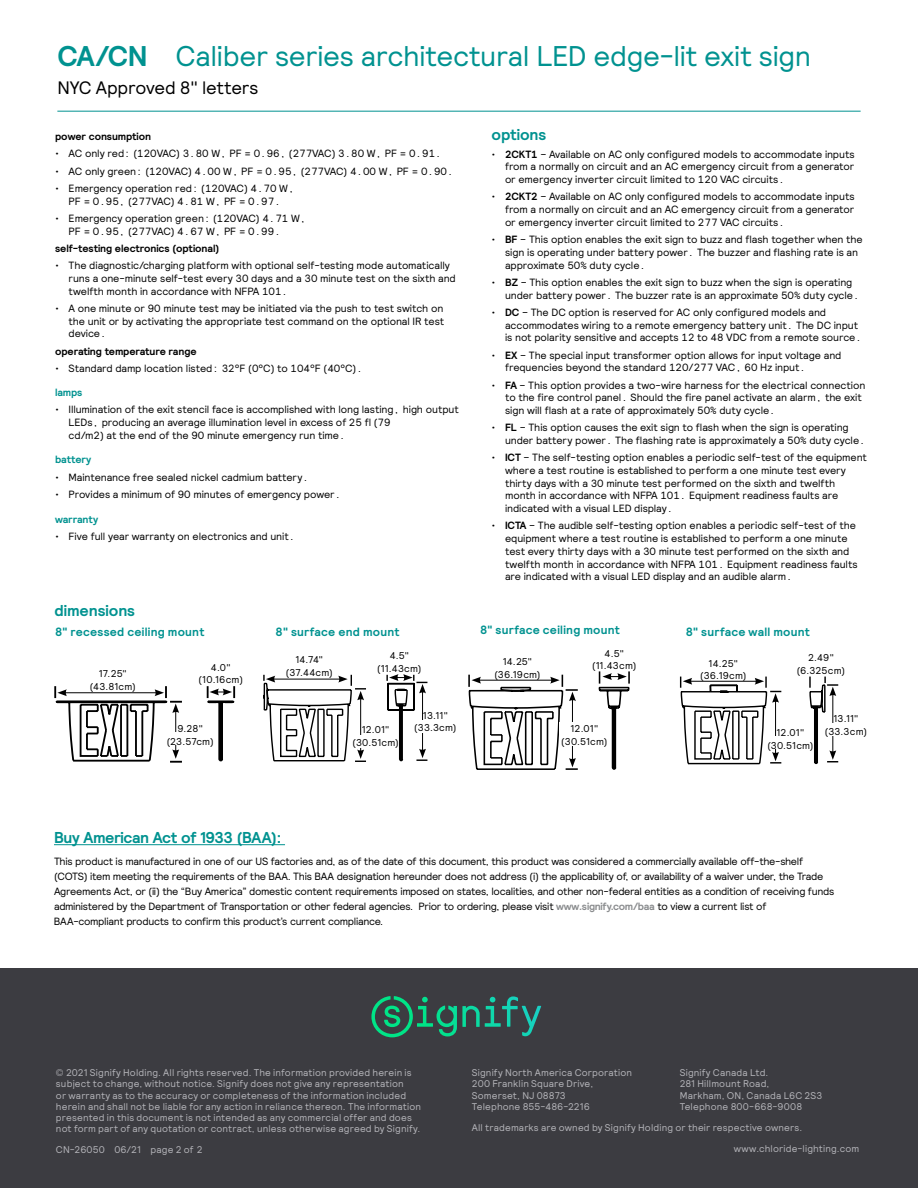
<style>
.page{position:relative;width:918px;height:1188px;background:#fff}
.page>*{position:absolute;margin:0;border:0;box-sizing:border-box;transform-origin:0 0}
.t1{font:28.5px "Signify Relative";letter-spacing:-.01em;color:#009290}
.t2{font:18px "Signify Relative";letter-spacing:-.01em;color:#000}
.t3{font:700 15.75px "Signify Relative";letter-spacing:-.015em;color:#009290}
.t4{font:700 12px "Signify Relative";letter-spacing:.02em;color:#009290}
.t5{font:10.5px/12.8px "Signify Relative";letter-spacing:-.01em;color:#000}
.t6{font:10.5px/15px "Signify Relative";letter-spacing:-.03em;color:#000}
.t7{font:700 10.5px "Signify Relative";letter-spacing:-.01em;color:#000}
.t8{font:700 10.5px "Signify Relative";letter-spacing:-.01em;color:#009290}
.t9{font:9.9px/12.8px "Signify Relative";letter-spacing:.025em;color:#000;text-align:center}
.t10{font:9.75px/11.2px "Signify Relative";letter-spacing:.015em;color:#b4b4b9}
.s1{font-weight:700}
.s2{font-weight:700;color:#8a8c8e}
</style>
<div class="page">
<svg style="left:54px;top:686px;width:181px;height:77px"></svg>
<div style="left:169px;top:733px;width:25px;height:12px;background:#fff"></div>
<svg style="left:263px;top:674px;width:164px;height:88px"></svg>
<div style="left:413px;top:720px;width:24px;height:13px;background:#fff"></div>
<svg style="left:680px;top:677px;width:158px;height:87px"></svg>
<div style="left:825px;top:723px;width:24px;height:13px;background:#fff"></div>
<div style="left:769px;top:736px;width:24px;height:13px;background:#fff"></div>
<svg style="left:468px;top:671px;width:162px;height:99px"></svg>
<div style="left:560px;top:722px;width:49px;height:24px;background:#fff"></div>
<hr style="left:57px;top:111px;width:804px;height:1px;background:#009290">
<div style="left:0;top:969px;width:918px;height:219px;background:#3c3c41"></div>
<hr style="left:54px;top:844px;width:231px;height:1px;background:#009290">
<svg style="left:371px;top:996px;width:167px;height:41px"></svg>
<h1 class="t1" style="left:57px;top:37px;width:755px"><span class="s1">CA/CN</span> Caliber series architectural LED edge-lit exit sign</h1>
<h2 class="t2" style="left:57px;top:76px;width:203px">NYC Approved 8" letters</h2>
<p class="t7" style="left:55px;top:130px;width:97px">power consumption</p>
<p class="t5" style="left:55px;top:147px;width:388px">• AC only red: (120VAC) 3.80 W, PF = 0.96, (277VAC) 3.80 W, PF = 0.91.</p>
<p class="t5" style="left:55px;top:164px;width:400px">• AC only green: (120VAC) 4.00 W, PF = 0.95, (277VAC) 4.00 W, PF = 0.90.</p>
<p class="t5" style="left:55px;top:182px;width:241px;text-align:center">• Emergency operation red: (120VAC) 4.70 W,<br>PF = 0.95, (277VAC) 4.81 W, PF = 0.97.</p>
<p class="t5" style="left:69px;top:212px;width:239px;text-indent:-14px">• Emergency operation green: (120VAC) 4.71 W,<br>PF = 0.95, (277VAC) 4.67 W, PF = 0.99.</p>
<p class="t7" style="left:55px;top:241px;width:166px">self-testing electronics (optional)</p>
<p class="t5" style="left:69px;top:259px;width:389px;text-indent:-14px">• The diagnostic/charging platform with optional self-testing mode automatically runs a one-minute self-test every 30 days and a 30 minute test on the sixth and twelfth month in accordance with NFPA 101.</p>
<p class="t5" style="left:69px;top:302px;width:377px;text-align:justify;text-indent:-14px">• A one minute or 90 minute test may be initiated via the push to test switch on the unit or by activating the appropriate test command on the optional IR test device.</p>
<p class="t7" style="left:55px;top:344px;width:143px">operating temperature range</p>
<p class="t5" style="left:55px;top:362px;width:309px">• Standard damp location listed: 32°F (0°C) to 104°F (40°C).</p>
<p class="t8" style="left:55px;top:385px;width:29px">lamps</p>
<p class="t5" style="left:69px;top:403px;width:392px;text-indent:-14px">• Illumination of the exit stencil face is accomplished with long lasting, high output<br>LEDs, producing an average illumination level in excess of 25 fl (79<br>cd/m2) at the end of the 90 minute emergency run time.</p>
<p class="t8" style="left:55px;top:453px;width:38px">battery</p>
<p class="t5" style="left:55px;top:470px;width:255px">• Maintenance free sealed nickel cadmium battery.</p>
<p class="t5" style="left:55px;top:488px;width:288px">• Provides a minimum of 90 minutes of emergency power.</p>
<p class="t8" style="left:55px;top:512px;width:45px">warranty</p>
<p class="t5" style="left:55px;top:530px;width:242px">• Five full year warranty on electronics and unit.</p>
<h3 class="t3" style="left:55px;top:600px;width:82px">dimensions</h3>
<p class="t4" style="left:55px;top:624px;width:151px">8" recessed ceiling mount</p>
<p class="t9" style="left:90px;top:667px;width:47px">17.25" (43.81cm)</p>
<p class="t9" style="left:199px;top:660px;width:46px">4.0" (10.16cm)</p>
<p class="t4" style="left:276px;top:624px;width:125px">8" surface end mount</p>
<p class="t9" style="left:286px;top:653px;width:48px">14.74" (37.44cm)</p>
<p class="t9" style="left:377px;top:649px;width:46px">4.5" (11.43cm)</p>
<h3 class="t3" style="left:492px;top:124px;width:56px">options</h3>
<p class="t5" style="left:505px;top:147px;width:351px;text-align:justify;text-indent:-14px">• <span class="s1">2CKT1</span> – Available on AC only configured models to accommodate inputs from a normally on circuit and an AC emergency circuit from a generator or emergency inverter circuit limited to 120 VAC circuits.</p>
<p class="t5" style="left:505px;top:190px;width:351px;text-align:justify;text-indent:-14px">• <span class="s1">2CKT2</span> – Available on AC only configured models to accommodate inputs from a normally on circuit and an AC emergency circuit from a generator or emergency inverter circuit limited to 277 VAC circuits.</p>
<p class="t5" style="left:505px;top:233px;width:359px;text-indent:-14px">• <span class="s1">BF</span> – This option enables the exit sign to buzz and flash together when the sign is operating under battery power. The buzzer and flashing rate is an approximate 50% duty cycle.</p>
<p class="t5" style="left:505px;top:275px;width:356px;text-indent:-14px">• <span class="s1">BZ</span> – This option enables the exit sign to buzz when the sign is operating under battery power. The buzzer rate is an approximate 50% duty cycle.</p>
<p class="t5" style="left:505px;top:305px;width:358px;text-indent:-14px">• <span class="s1">DC</span> – The DC option is reserved for AC only configured models and accommodates wiring to a remote emergency battery unit. The DC input is not polarity sensitive and accepts 12 to 48 VDC from a remote source.</p>
<p class="t5" style="left:505px;top:348px;width:338px;text-indent:-14px">• <span class="s1">EX</span> – The special input transformer option allows for input voltage and frequencies beyond the standard 120/277 VAC, 60 Hz input.</p>
<p class="t5" style="left:505px;top:378px;width:362px;text-indent:-14px">• <span class="s1">FA</span> – This option provides a two-wire harness for the electrical connection to the fire control panel. Should the fire panel activate an alarm, the exit sign will flash at a rate of approximately 50% duty cycle.</p>
<p class="t5" style="left:505px;top:421px;width:362px;text-indent:-14px">• <span class="s1">FL</span> – This option causes the exit sign to flash when the sign is operating under battery power. The flashing rate is approximately a 50% duty cycle.</p>
<p class="t5" style="left:505px;top:451px;width:363px;text-indent:-14px">• <span class="s1">ICT</span> – The self-testing option enables a periodic self-test of the equipment where a test routine is established to perform a one minute test every thirty days with a 30 minute test performed on the sixth and twelfth month in accordance with NFPA 101. Equipment readiness faults are indicated with a visual LED display.</p>
<p class="t5" style="left:505px;top:519px;width:354px;text-indent:-14px">• <span class="s1">ICTA</span> – The audible self-testing option enables a periodic self-test of the equipment where a test routine is established to perform a one minute test every thirty days with a 30 minute test performed on the sixth and twelfth month in accordance with NFPA 101. Equipment readiness faults are indicated with a visual LED display and an audible alarm.</p>
<p class="t4" style="left:480px;top:622px;width:141px">8" surface ceiling mount</p>
<p class="t9" style="left:494px;top:655px;width:48px">14.25" (36.19cm)</p>
<p class="t9" style="left:592px;top:646px;width:46px">4.5" (11.43cm)</p>
<p class="t4" style="left:686px;top:624px;width:126px">8" surface wall mount</p>
<p class="t9" style="left:700px;top:656px;width:48px">14.25" (36.19cm)</p>
<p class="t9" style="left:797px;top:651px;width:50px">2.49" (6.325cm)</p>
<p class="t9" style="left:167px;top:722px;width:48px">9.28" (23.57cm)</p>
<p class="t9" style="left:352px;top:723px;width:48px">12.01" (30.51cm)</p>
<p class="t9" style="left:414px;top:708px;width:44px">13.11" (33.3cm)</p>
<p class="t9" style="left:834px;top:712px;width:26px">13.11"</p>
<p class="t9" style="left:561px;top:722px;width:48px">12.01" (30.51cm)</p>
<p class="t9" style="left:777px;top:726px;width:29px">12.01"</p>
<p class="t9" style="left:825px;top:725px;width:44px">(33.3cm)</p>
<p class="t9" style="left:767px;top:738px;width:48px">(30.51cm)</p>
<h3 class="t3" style="left:54px;top:827px;width:229px">Buy American Act of 1933 (BAA):</h3>
<p class="t6" style="left:54px;top:853px;width:782px">This product is manufactured in one of our US factories and, as of the date of this document, this product was considered a commercially available off-the-shelf (COTS) item meeting the requirements of the BAA. This BAA designation hereunder does not address (i) the applicability of, or availability of a waiver under, the Trade Agreements Act, or (ii) the “Buy America” domestic content requirements imposed on states, localities, and other non-federal entities as a condition of receiving funds administered by the Department of Transportation or other federal agencies. Prior to ordering, please visit <span class="s2">www.signify.com/baa</span> to view a current list of BAA-compliant products to confirm this product’s current compliance.</p>
<p class="t10" style="left:56px;top:1067px;width:367px">© 2021 Signify Holding. All rights reserved. The information provided herein is subject to change, without notice. Signify does not give any representation<br>or warranty as to the accuracy or completeness of the information included herein and shall not be liable for any action in reliance thereon. The information presented in this document is not intended as any commercial offer and does not form part of any quotation or contract, unless otherwise agreed by Signify.</p>
<p class="t10" style="left:56px;top:1144px;width:148px">CN-26050 06/21 page 2 of 2</p>
<p class="t10" style="left:472px;top:1067px;width:162px">Signify North America Corporation<br>200 Franklin Square Drive,<br>Somerset, NJ 08873<br>Telephone 855-486-2216</p>
<p class="t10" style="left:680px;top:1067px;width:144px">Signify Canada Ltd.<br>281 Hillmount Road,<br>Markham, ON, Canada L6C 2S3<br>Telephone 800-668-9008</p>
<p class="t10" style="left:734px;top:1117px;width:127px;line-height:21px;text-indent:-262px">All trademarks are owned by Signify Holding or their respective owners. www.chloride-lighting.com</p>
</div>
